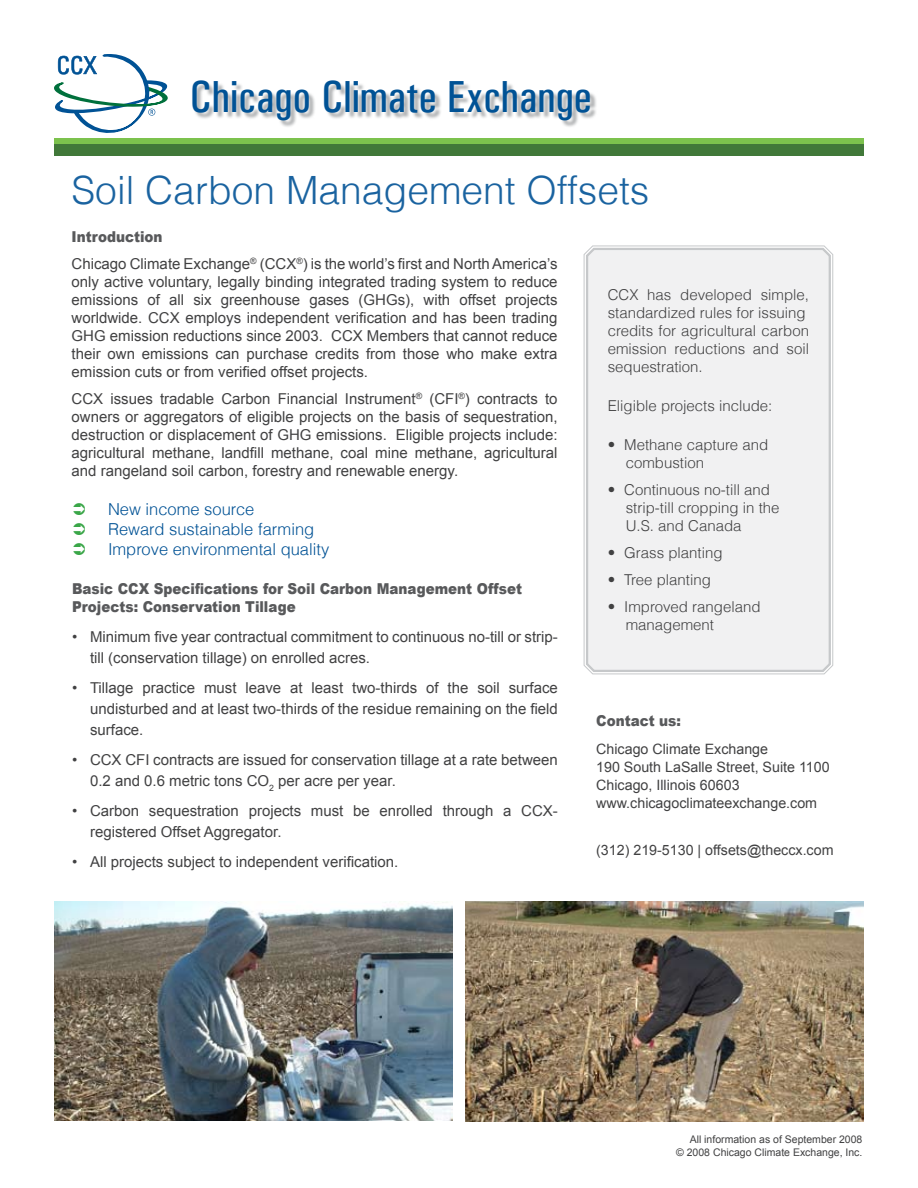
<style>
.page{position:relative;width:918px;height:1188px;background:#fff}
.page>*{position:absolute;margin:0;border:0;box-sizing:border-box;transform-origin:0 0}
.t1{font:45px "Univers Condensed";color:#005295}
.t2{font:300 39px "Helvetica LT";color:#1a63a0}
.t3{font:300 16.5px/19.8px "Helvetica LT";color:#005295}
.t4{font:15px/18px "Arial";color:#414142}
.t5{font:300 15px/18px "Helvetica LT";color:#414142}
.t6{font:900 15px/18px "Arial";color:#58595b;scale:.9 1}
.t7{font:14.25px/18px "Arial";color:#414142}
.t8{font:10.5px/12.6px "Arial";color:#414142;text-align:right}
.s1{font-weight:900;color:#58595b}
</style>
<div class="page">
<div style="left:194px;top:82px;width:404px;height:46px;background:#97999b;opacity:.75"></div>
<div style="left:583px;top:245px;width:251px;height:430px;background:#f1f1f2"></div>
<div style="left:586px;top:248px;width:245px;height:424px;border:2px solid #c6c8ca;border-radius:7px"></div>
<div style="left:54px;top:138px;width:810px;height:6px;background:#7cc24d"></div>
<div style="left:54px;top:144px;width:810px;height:12px;background:#417839"></div>
<img style="left:465px;top:902px;width:399px;height:220px">
<img style="left:54px;top:902px;width:399px;height:218px">
<svg style="left:54px;top:54px;width:114px;height:79px"></svg>
<h1 class="t1" style="left:189px;top:70px;width:404px">Chicago Climate Exchange</h1>
<h2 class="t2" style="left:72px;top:165px;width:579px">Soil Carbon Management Offsets</h2>
<p class="t4" style="left:72px;top:223px;width:487px;line-height:27px"><span class="s1">Introduction<br></span>Chicago Climate Exchange<sup>®</sup> (CCX<sup>®</sup>) is the world’s first and North America’s</p>
<p class="t4" style="left:72px;top:273px;width:487px;text-align:justify">only active voluntary, legally binding integrated trading system to reduce emissions of all six greenhouse gases (GHGs), with offset projects worldwide. CCX employs independent verification and has been trading GHG emission reductions since 2003. CCX Members that cannot reduce their own emissions can purchase credits from those who make extra emission cuts or from verified offset projects.</p>
<p class="t4" style="left:72px;top:390px;width:488px;text-align:justify">CCX issues tradable Carbon Financial Instrument<sup>®</sup> (CFI<sup>®</sup>) contracts to owners or aggregators of eligible projects on the basis of sequestration, destruction or displacement of GHG emissions. Eligible projects include: agricultural methane, landfill methane, coal mine methane, agricultural and rangeland soil carbon, forestry and renewable energy.</p>
<p class="t3" style="left:108px;top:499px;width:223px">New income source<br>Reward sustainable farming<br>Improve environmental quality</p>
<p class="t6" style="left:72px;top:579px;width:502px">Basic CCX Specifications for Soil Carbon Management Offset<br>Projects: Conservation Tillage</p>
<p class="t4" style="left:90px;top:626px;width:469px;line-height:21px;text-indent:-18px">• Minimum five year contractual commitment to continuous no-till or strip&shy;till (conservation tillage) on enrolled acres.</p>
<p class="t4" style="left:90px;top:677px;width:469px;line-height:21px;text-align:justify;text-indent:-18px">• Tillage practice must leave at least two-thirds of the soil surface undisturbed and at least two-thirds of the residue remaining on the field surface.</p>
<p class="t4" style="left:90px;top:749px;width:469px;line-height:21px;text-indent:-18px">• CCX CFI contracts are issued for conservation tillage at a rate between<br>0.2 and 0.6 metric tons CO<sub>2</sub> per acre per year.</p>
<p class="t4" style="left:90px;top:800px;width:469px;line-height:21px;text-indent:-18px">• Carbon sequestration projects must be enrolled through a CCX&shy;registered Offset Aggregator.</p>
<p class="t4" style="left:72px;top:853px;width:328px">• All projects subject to independent verification.</p>
<p class="t5" style="left:608px;top:286px;width:203px">CCX has developed simple, standardized rules for issuing credits for agricultural carbon emission reductions and soil sequestration.</p>
<p class="t5" style="left:608px;top:397px;width:166px">Eligible projects include:</p>
<p class="t5" style="left:626px;top:436px;width:144px;text-indent:-18px">• Methane capture and combustion</p>
<p class="t5" style="left:626px;top:481px;width:155px;text-indent:-18px">• Continuous no-till and strip-till cropping in the<br>U.S. and Canada</p>
<p class="t5" style="left:608px;top:544px;width:116px">• Grass planting</p>
<p class="t5" style="left:608px;top:571px;width:105px">• Tree planting</p>
<p class="t5" style="left:626px;top:598px;width:136px;text-indent:-18px">• Improved rangeland management</p>
<p class="t6" style="left:596px;top:711px;width:96px">Contact us:</p>
<p class="t7" style="left:596px;top:741px;width:235px">Chicago Climate Exchange<br>190 South LaSalle Street, Suite 1100<br>Chicago, Illinois 60603 www.chicagoclimateexchange.com</p>
<p class="t7" style="left:596px;top:841px;width:239px">(312) 219-5130 | offsets@theccx.com</p>
<p class="t8" style="left:676px;top:1133px;width:188px">All information as of September 2008<br>© 2008 Chicago Climate Exchange, Inc.</p>
</div>
